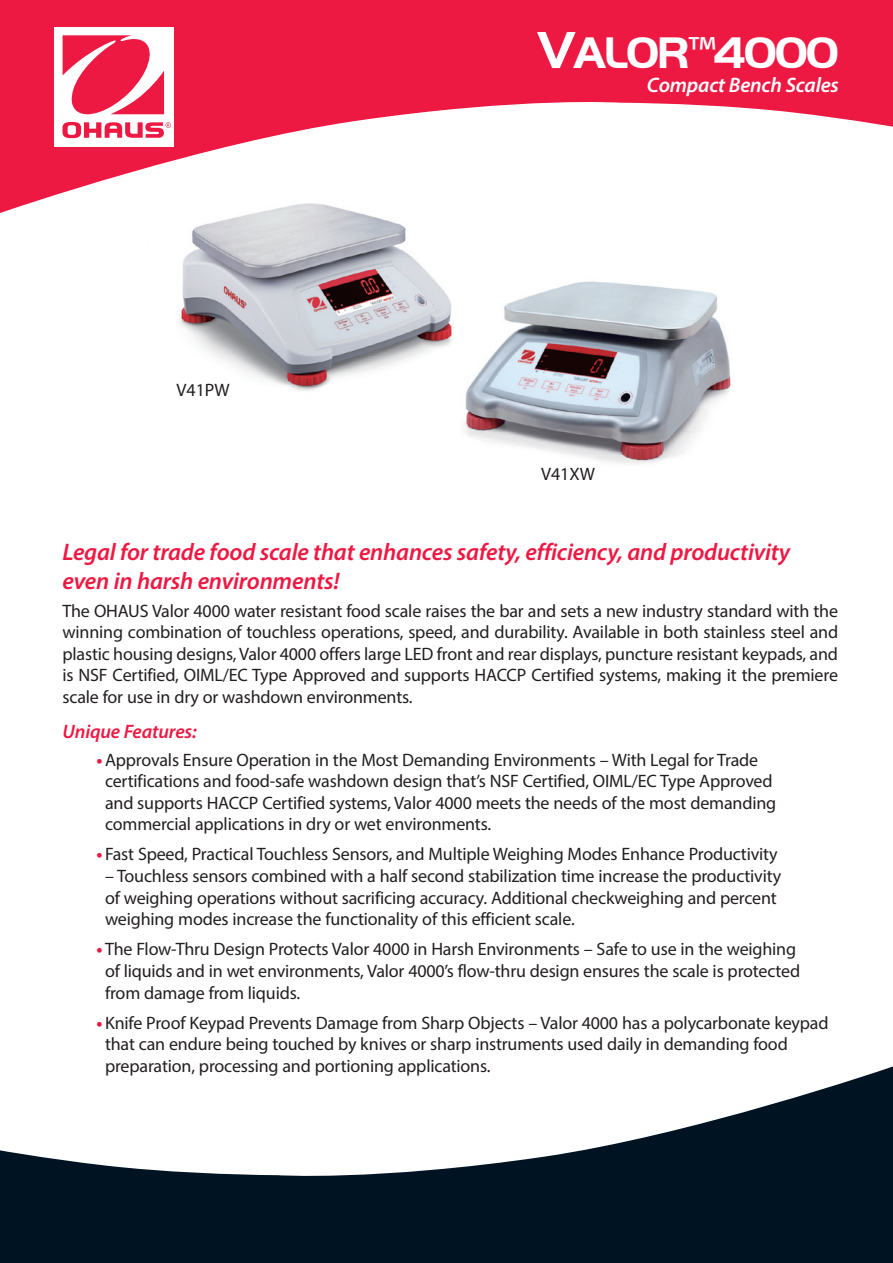
<style>
.page{position:relative;width:893px;height:1263px;background:#fff}
.page>*{position:absolute;margin:0;border:0;box-sizing:border-box;transform-origin:0 0}
.Cover_Product_Name{font:700 45.9px "Handel Got D";letter-spacing:-.05em;color:#fff}
.Cover_Headline_Text{font:italic 600 24px/28.8px "Myriad Pro";letter-spacing:-.01em;color:#ed1943}
.Cover_Product_Sub_Ti{font:italic 600 21px "Myriad Pro";letter-spacing:-.01em;color:#fff}
.Cover_Standard_Featu{font:italic 600 19.5px "Myriad Pro";letter-spacing:-.01em;color:#ed1943}
.Cover_Copy_Text{font:18px/21.6px "Myriad Pro";letter-spacing:-.01em;color:#231f20}
.s1{font-size:54px}
.s2{font-family:"Myriad Pro";font-weight:400}
.s3{font-weight:700;color:#ed1943}
</style>
<div class="page">
<svg style="left:0;top:0;width:893px;height:213px;fill:#ed1943"></svg>
<div style="left:54px;top:27px;width:120px;height:119px;background:#fff"></div>
<svg style="left:62px;top:35px;width:109px;height:103px"></svg>
<svg style="left:0;top:1066px;width:893px;height:197px;fill:#001322"></svg>
<img style="left:143px;top:171px;width:340px;height:220px">
<img style="left:457px;top:261px;width:274px;height:203px">
<p class="Cover_Copy_Text" style="left:176px;top:379px;width:55px">V41PW</p>
<p class="Cover_Product_Name" style="left:537px;top:27px;width:304px"><span class="s1">V</span>ALOR<span class="s2">™</span>4000</p>
<p class="Cover_Product_Sub_Ti" style="left:647px;top:72px;width:193px">Compact Bench Scales</p>
<p class="Cover_Copy_Text" style="left:541px;top:463px;width:56px">V41XW</p>
<p class="Cover_Headline_Text" style="left:63px;top:537px;width:729px">Legal for trade food scale that enhances safety, efficiency, and productivity even in harsh environments!</p>
<p class="Cover_Copy_Text" style="left:63px;top:599px;width:777px;text-align:justify">The OHAUS Valor 4000 water resistant food scale raises the bar and sets a new industry standard with the winning combination of touchless operations, speed, and durability. Available in both stainless steel and plastic housing designs, Valor 4000 offers large LED front and rear displays, puncture resistant keypads, and is NSF Certified, OIML/EC Type Approved and supports HACCP Certified systems, making it the premiere scale for use in dry or washdown environments.</p>
<p class="Cover_Standard_Featu" style="left:63px;top:719px;width:136px">Unique Features:</p>
<p class="Cover_Copy_Text" style="left:105px;top:748px;width:673px;text-indent:-9px"><span class="s3">•</span>Approvals Ensure Operation in the Most Demanding Environments – With Legal for Trade certifications and food-safe washdown design that’s NSF Certified, OIML/EC Type Approved and supports HACCP Certified systems, Valor 4000 meets the needs of the most demanding commercial applications in dry or wet environments.</p>
<p class="Cover_Copy_Text" style="left:97px;top:843px;width:683px"><span class="s3">•</span> Fast Speed, Practical Touchless Sensors, and Multiple Weighing Modes Enhance Productivity</p>
<p class="Cover_Copy_Text" style="left:105px;top:865px;width:678px">– Touchless sensors combined with a half second stabilization time increase the productivity of weighing operations without sacrificing accuracy. Additional checkweighing and percent weighing modes increase the functionality of this efficient scale.</p>
<p class="Cover_Copy_Text" style="left:105px;top:938px;width:697px;text-indent:-9px"><span class="s3">•</span> The Flow-Thru Design Protects Valor 4000 in Harsh Environments – Safe to use in the weighing of liquids and in wet environments, Valor 4000’s flow-thru design ensures the scale is protected from damage from liquids.</p>
<p class="Cover_Copy_Text" style="left:105px;top:1011px;width:725px;text-indent:-9px"><span class="s3">•</span>Knife Proof Keypad Prevents Damage from Sharp Objects – Valor 4000 has a polycarbonate keypad that can endure being touched by knives or sharp instruments used daily in demanding food preparation, processing and portioning applications.</p>
</div>
